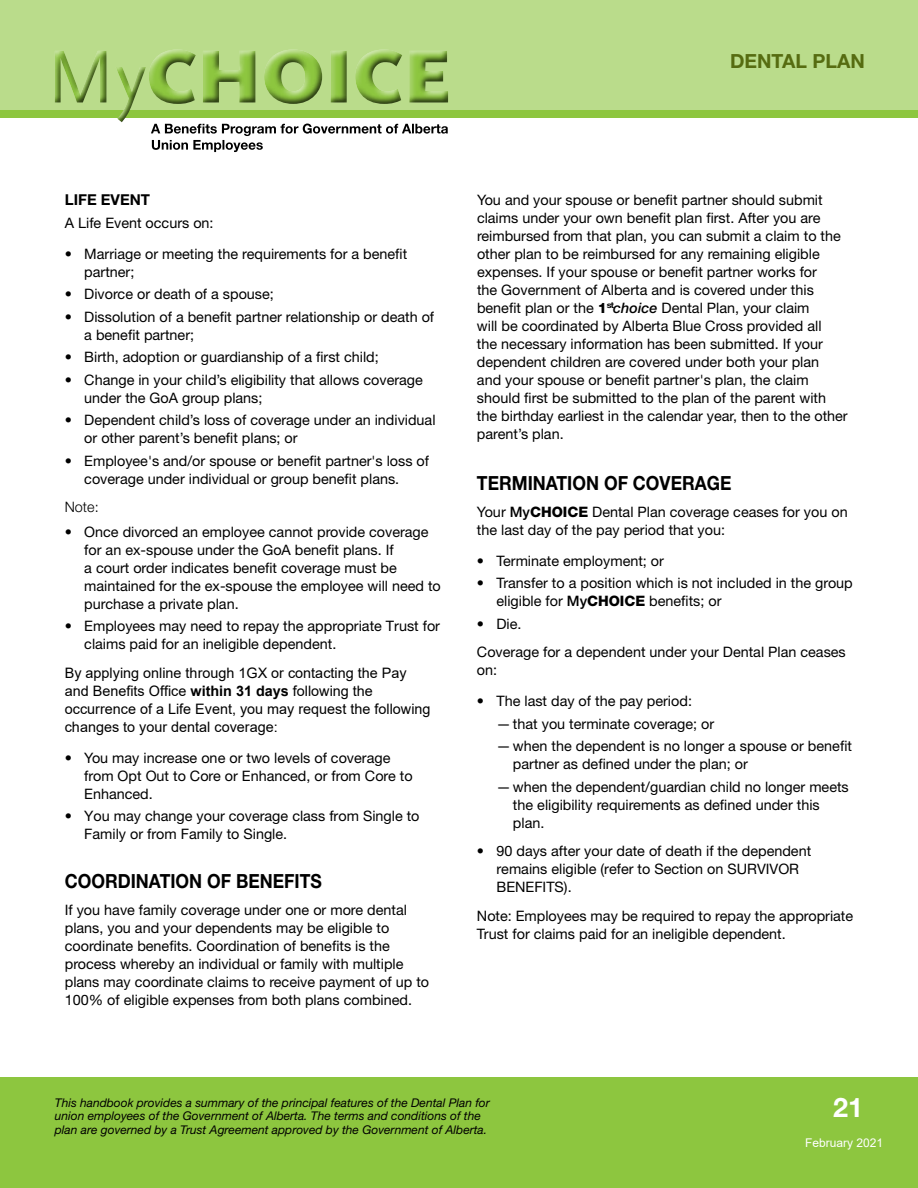
<style>
.page{position:relative;width:918px;height:1188px;background:#fff}
.page>*{position:absolute;margin:0;border:0;box-sizing:border-box;transform-origin:0 0}
.t1{font:700 27px "Helvetica Neue LT Std";color:#fff}
.t2{font:700 19.5px "Helvetica Neue LT Std";color:#000;scale:.9 1}
.t3{font:700 19.5px "Helvetica Neue LT Std";color:#566c11}
.t4{font:700 15px "Helvetica Neue LT Std";color:#000}
.t5{font:14.4px/18px "Helvetica Neue LT Std";color:#000}
.t6{font:14.4px/18px "Arial";color:#000}
.t7{font:300 14.4px "Helvetica Neue LT Std";color:#000}
.t8{font:italic 12px/13.5px "Helvetica Neue LT Std";color:#000}
.t9{font:12px "Arial";color:#fff}
.s1{font-weight:700}
.s2{font-weight:800}
.s3{font-weight:500;font-style:italic}
.s4{font-weight:500}
</style>
<div class="page">
<div style="left:0;top:1077px;width:918px;height:111px;background:#8dc63f"></div>
<div style="left:0;top:0;width:918px;height:111px;background:#badc8b"></div>
<div style="left:0;top:110px;width:918px;height:8px;background:#8dc63f"></div>
<svg style="left:55px;top:49px;width:393px;height:103px"></svg>
<hr style="left:0;top:0;width:1px;height:111px;background:#8dc63f">
<h2 class="t3" style="left:730px;top:49px;width:136px">DENTAL PLAN</h2>
<p class="t4" style="left:65px;top:190px;width:87px">LIFE EVENT</p>
<p class="t5" style="left:65px;top:213px;width:150px">A Life Event occurs on:</p>
<p class="t5" style="left:84px;top:244px;width:325px;text-indent:-19px">• Marriage or meeting the requirements for a benefit partner;</p>
<p class="t5" style="left:65px;top:285px;width:211px">• Divorce or death of a spouse;</p>
<p class="t5" style="left:84px;top:307px;width:351px;text-indent:-19px">• Dissolution of a benefit partner relationship or death of a benefit partner;</p>
<p class="t5" style="left:65px;top:348px;width:315px">• Birth, adoption or guardianship of a first child;</p>
<p class="t5" style="left:84px;top:370px;width:340px;text-indent:-19px">• Change in your child’s eligibility that allows coverage under the GoA group plans;</p>
<p class="t5" style="left:84px;top:411px;width:353px;text-indent:-19px">• Dependent child’s loss of coverage under an individual or other parent’s benefit plans; or</p>
<p class="t5" style="left:84px;top:451px;width:346px;text-indent:-19px">• Employee's and/or spouse or benefit partner's loss of coverage under individual or group benefit plans.</p>
<p class="t7" style="left:65px;top:498px;width:35px">Note:</p>
<p class="t5" style="left:84px;top:522px;width:358px;text-indent:-19px">• Once divorced an employee cannot provide coverage for an ex-spouse under the GoA benefit plans. If<br>a court order indicates benefit coverage must be maintained for the ex-spouse the employee will need to purchase a private plan.</p>
<p class="t5" style="left:84px;top:617px;width:357px;text-indent:-19px">• Employees may need to repay the appropriate Trust for claims paid for an ineligible dependent.</p>
<p class="t6" style="left:65px;top:664px;width:367px">By applying online through 1GX or contacting the Pay and Benefits Office <span class="s1">within 31 days</span> following the occurrence of a Life Event, you may request the following changes to your dental coverage:</p>
<p class="t5" style="left:84px;top:748px;width:330px;text-indent:-19px">• You may increase one or two levels of coverage from Opt Out to Core or Enhanced, or from Core to<br>Enhanced.</p>
<p class="t5" style="left:84px;top:807px;width:337px;text-indent:-19px">• You may change your coverage class from Single to<br>Family or from Family to Single.</p>
<h2 class="t2" style="left:65px;top:869px;width:287px">COORDINATION OF BENEFITS</h2>
<p class="t5" style="left:65px;top:901px;width:366px">If you have family coverage under one or more dental plans, you and your dependents may be eligible to coordinate benefits. Coordination of benefits is the process whereby an individual or family with multiple plans may coordinate claims to receive payment of up to 100% of eligible expenses from both plans combined.</p>
<p class="t5" style="left:477px;top:190px;width:372px">You and your spouse or benefit partner should submit claims under your own benefit plan first. After you are reimbursed from that plan, you can submit a claim to the other plan to be reimbursed for any remaining eligible expenses. If your spouse or benefit partner works for<br>the Government of Alberta and is covered under this benefit plan or the <span class="s2">1</span><sup>st</sup><span class="s3">choice</span> Dental Plan, your claim<br>will be coordinated by Alberta Blue Cross provided all<br>the necessary information has been submitted. If your dependent children are covered under both your plan<br>and your spouse or benefit partner's plan, the claim should first be submitted to the plan of the parent with the birthday earliest in the calendar year, then to the other parent’s plan.</p>
<h2 class="t2" style="left:477px;top:471px;width:284px">TERMINATION OF COVERAGE</h2>
<p class="t5" style="left:477px;top:502px;width:372px">Your <span class="s4">My</span><span class="s2">CHOICE</span> Dental Plan coverage ceases for you on the last day of the pay period that you:</p>
<p class="t5" style="left:477px;top:551px;width:189px">• Terminate employment; or</p>
<p class="t5" style="left:496px;top:574px;width:358px;text-indent:-19px">• Transfer to a position which is not included in the group eligible for <span class="s4">My</span><span class="s2">CHOICE</span> benefits; or</p>
<p class="t5" style="left:477px;top:609px;width:370px;line-height:28.5px">• Die.<br>Coverage for a dependent under your Dental Plan ceases</p>
<p class="t5" style="left:477px;top:661px;width:22px">on:</p>
<p class="t5" style="left:496px;top:690px;width:357px;line-height:22.5px;text-indent:-19px">• The last day of the pay period:<br>—that you terminate coverage; or<br>—when the dependent is no longer a spouse or benefit</p>
<p class="t5" style="left:496px;top:753px;width:354px;line-height:22.5px;text-indent:17px">partner as defined under the plan; or<br>—when the dependent/guardian child no longer meets</p>
<p class="t5" style="left:513px;top:795px;width:308px">the eligibility requirements as defined under this plan.</p>
<p class="t5" style="left:496px;top:842px;width:316px;text-indent:-19px">• 90 days after your date of death if the dependent remains eligible (refer to Section on SURVIVOR<br>BENEFITS).</p>
<p class="t5" style="left:477px;top:906px;width:378px">Note: Employees may be required to repay the appropriate<br>Trust for claims paid for an ineligible dependent.</p>
<p class="t8" style="left:55px;top:1095px;width:437px">This handbook provides a summary of the principal features of the Dental Plan for union employees of the Government of Alberta. The terms and conditions of the plan are governed by a Trust Agreement approved by the Government of Alberta.</p>
<h1 class="t1" style="left:833px;top:1091px;width:32px">21</h1>
<p class="t9" style="left:805px;top:1135px;width:80px">February 2021</p>
</div>
